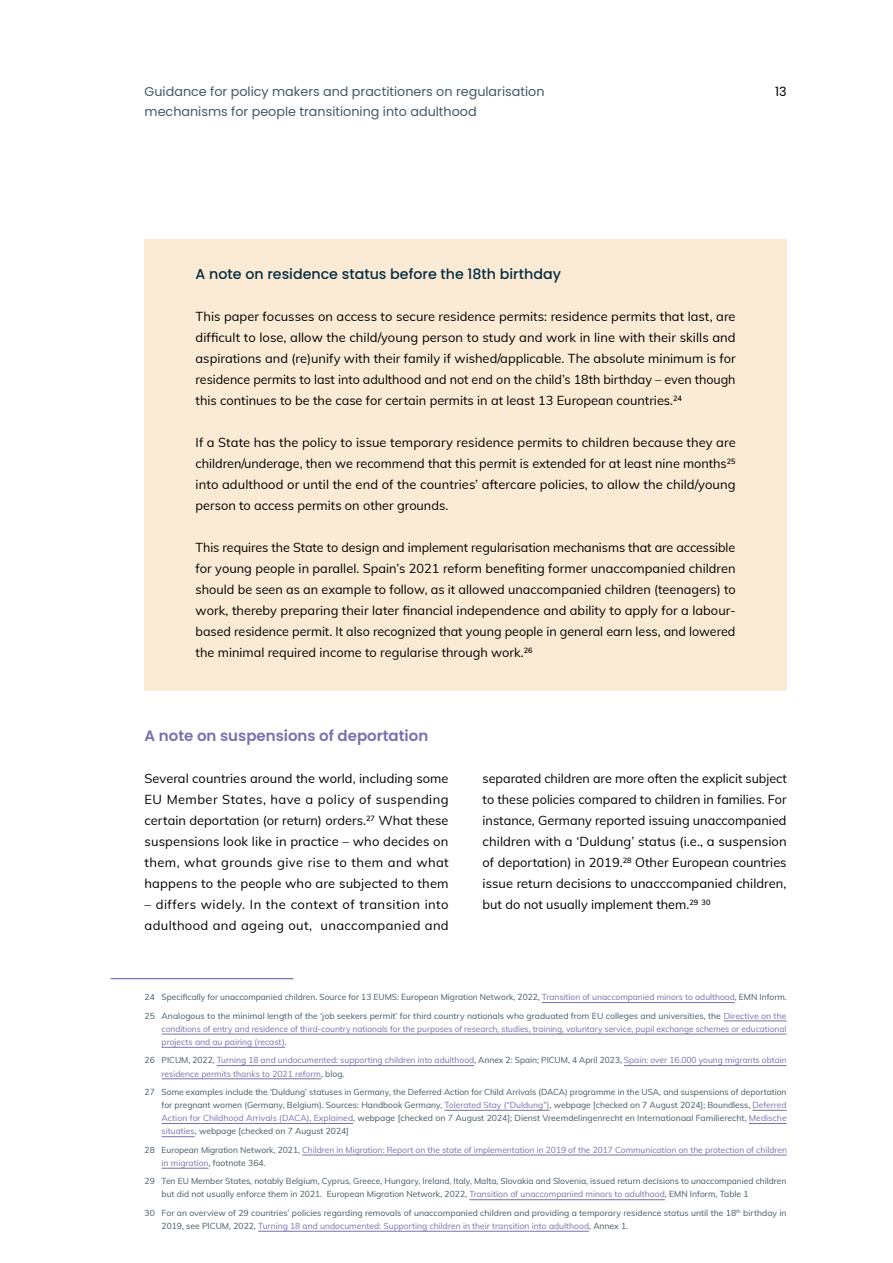
<style>
.page{position:relative;width:893px;height:1263px;background:#fff}
.page>*{position:absolute;margin:0;border:0;box-sizing:border-box;transform-origin:0 0}
.t1{font:600 15px "Poppins";color:#7b6fb1}
.t2{font:500 14.25px "Poppins";color:#062e43}
.t3{font:12.75px/21px "Muli";color:#000;text-align:justify}
.t4{font:12.75px "Poppins";color:#445965}
.t5{font:12.75px/21px "Muli";letter-spacing:.025em;color:#000}
.t6{font:12.75px "Poppins";color:#000}
.t7{font:8.55px/13.2px "Muli";color:#445965}
.t8{font:8.55px/13.2px "Muli";color:#7b6fb1}
.s1{color:#7b6fb1}
.s2{color:#445965}
</style>
<div class="page">
<div style="left:145px;top:239px;width:642px;height:75px;background:#fcebd4"></div>
<div style="left:145px;top:283px;width:642px;height:155px;background:#fcebd4"></div>
<div style="left:145px;top:409px;width:642px;height:134px;background:#fcebd4"></div>
<div style="left:145px;top:514px;width:642px;height:176px;background:#fcebd4"></div>
<hr style="left:111px;top:978px;width:182px;height:1px;background:#7b6fb1">
<hr style="left:542px;top:1002px;width:193px;height:1px;background:#7b6fb1">
<hr style="left:724px;top:1021px;width:63px;height:1px;background:#7b6fb1">
<hr style="left:162px;top:1034px;width:625px;height:1px;background:#7b6fb1">
<hr style="left:162px;top:1047px;width:123px;height:1px;background:#7b6fb1">
<hr style="left:217px;top:1065px;width:257px;height:1px;background:#7b6fb1">
<hr style="left:624px;top:1065px;width:163px;height:1px;background:#7b6fb1">
<hr style="left:162px;top:1078px;width:159px;height:1px;background:#7b6fb1">
<hr style="left:444px;top:1110px;width:106px;height:1px;background:#7b6fb1">
<hr style="left:752px;top:1110px;width:35px;height:1px;background:#7b6fb1">
<hr style="left:162px;top:1123px;width:191px;height:1px;background:#7b6fb1">
<hr style="left:749px;top:1123px;width:38px;height:1px;background:#7b6fb1">
<hr style="left:162px;top:1136px;width:33px;height:1px;background:#7b6fb1">
<hr style="left:302px;top:1155px;width:485px;height:1px;background:#7b6fb1">
<hr style="left:162px;top:1168px;width:47px;height:1px;background:#7b6fb1">
<hr style="left:469px;top:1199px;width:196px;height:1px;background:#7b6fb1">
<hr style="left:258px;top:1231px;width:331px;height:1px;background:#7b6fb1">
<p class="t4" style="left:145px;top:84px;width:401px">Guidance for policy makers and practitioners on regularisation</p>
<p class="t6" style="left:775px;top:84px;width:13px">13</p>
<p class="t4" style="left:145px;top:104px;width:334px">mechanisms for people transitioning into adulthood</p>
<p class="t2" style="left:196px;top:266px;width:367px">A note on residence status before the 18th birthday</p>
<p class="t3" style="left:196px;top:306px;width:542px">This paper focusses on access to secure residence permits: residence permits that last, are difficult to lose, allow the child/young person to study and work in line with their skills and aspirations and (re)unify with their family if wished/applicable. The absolute minimum is for residence permits to last into adulthood and not end on the child’s 18th birthday – even though this continues to be the case for certain permits in at least 13 European countries.<sup>24</sup></p>
<p class="t3" style="left:196px;top:432px;width:542px">If a State has the policy to issue temporary residence permits to children because they are children/underage, then we recommend that this permit is extended for at least nine months<sup>25 </sup>into adulthood or until the end of the countries’ aftercare policies, to allow the child/young person to access permits on other grounds.</p>
<p class="t3" style="left:196px;top:537px;width:542px">This requires the State to design and implement regularisation mechanisms that are accessible for young people in parallel. Spain’s 2021 reform benefiting former unaccompanied children should be seen as an example to follow, as it allowed unaccompanied children (teenagers) to work, thereby preparing their later financial independence and ability to apply for a labour&shy;based residence permit. It also recognized that young people in general earn less, and lowered the minimal required income to regularise through work.<sup>26</sup></p>
<p class="t1" style="left:145px;top:727px;width:285px">A note on suspensions of deportation</p>
<p class="t3" style="left:145px;top:768px;width:306px">Several countries around the world, including some EU Member States, have a policy of suspending certain deportation (or return) orders.<sup>27</sup> What these suspensions look like in practice – who decides on them, what grounds give rise to them and what happens to the people who are subjected to them</p>
<p class="t5" style="left:145px;top:894px;width:306px">– differs widely. In the context of transition into adulthood and ageing out, unaccompanied and</p>
<p class="t3" style="left:483px;top:768px;width:306px">separated children are more often the explicit subject to these policies compared to children in families. For instance, Germany reported issuing unaccompanied children with a ‘Duldung’ status (i.e., a suspension of deportation) in 2019.<sup>28</sup> Other European countries issue return decisions to unacccompanied children, but do not usually implement them.<sup>29</sup> <sup>30</sup></p>
<p class="t7" style="left:145px;top:988px;width:644px;line-height:18.3px">24 Specifically for unaccompanied children. Source for 13 EUMS: European Migration Network, 2022, <span class="s1">Transition of unaccompanied minors to adulthood</span>, EMN Inform.<br>25 Analogous to the minimal length of the ‘job seekers permit’ for third country nationals who graduated from EU colleges and universities, the <span class="s1">Directive on the</span></p>
<p class="t8" style="left:162px;top:1022px;width:626px">conditions of entry and residence of third-country nationals for the purposes of research, studies, training, voluntary service, pupil exchange schemes or educational projects and au pairing (recast)<span class="s2">.</span></p>
<p class="t8" style="left:162px;top:1053px;width:627px;text-indent:-17px"><span class="s2">26 PICUM, 2022,</span> Turning 18 and undocumented: supporting children into adulthood<span class="s2">, Annex 2: Spain; PICUM, 4 April 2023,</span> Spain: over 16.000 young migrants obtain residence permits thanks to 2021 reform<span class="s2">, blog.</span></p>
<p class="t7" style="left:162px;top:1085px;width:627px;text-align:justify;text-indent:-17px">27 Some examples include the ‘Duldung’ statuses in Germany, the Deferred Action for Child Arrivals (DACA) programme in the USA, and suspensions of deportation for pregnant women (Germany, Belgium). Sources: Handbook Germany, <span class="s1">Tolerated Stay (“Duldung”)</span>, webpage [checked on 7 August 2024]; Boundless, <span class="s1">Deferred Action for Childhood Arrivals (DACA), Explained</span>, webpage [checked on 7 August 2024]; Dienst Vreemdelingenrecht en Internationaal Familierecht, <span class="s1">Medische situaties</span>, webpage [checked on 7 August 2024]</p>
<p class="t8" style="left:162px;top:1143px;width:627px;text-indent:-17px"><span class="s2">28 European Migration Network, 2021,</span> Children in Migration: Report on the state of implementation in 2019 of the 2017 Communication on the protection of children in migration<span class="s2">, footnote 364.</span></p>
<p class="t7" style="left:162px;top:1174px;width:626px;text-indent:-17px">29 Ten EU Member States, notably Belgium, Cyprus, Greece, Hungary, Ireland, Italy, Malta, Slovakia and Slovenia, issued return decisions to unaccompanied children but did not usually enforce them in 2021. European Migration Network, 2022, <span class="s1">Transition of unaccompanied minors to adulthood</span>, EMN Inform, Table 1</p>
<p class="t7" style="left:162px;top:1206px;width:626px;text-indent:-17px">30 For an overview of 29 countries’ policies regarding removals of unaccompanied children and providing a temporary residence status until the 18<sup>th</sup> birthday in<br>2019, see PICUM, 2022, <span class="s1">Turning 18 and undocumented: Supporting children in their transition into adulthood</span>, Annex 1.</p>
</div>
